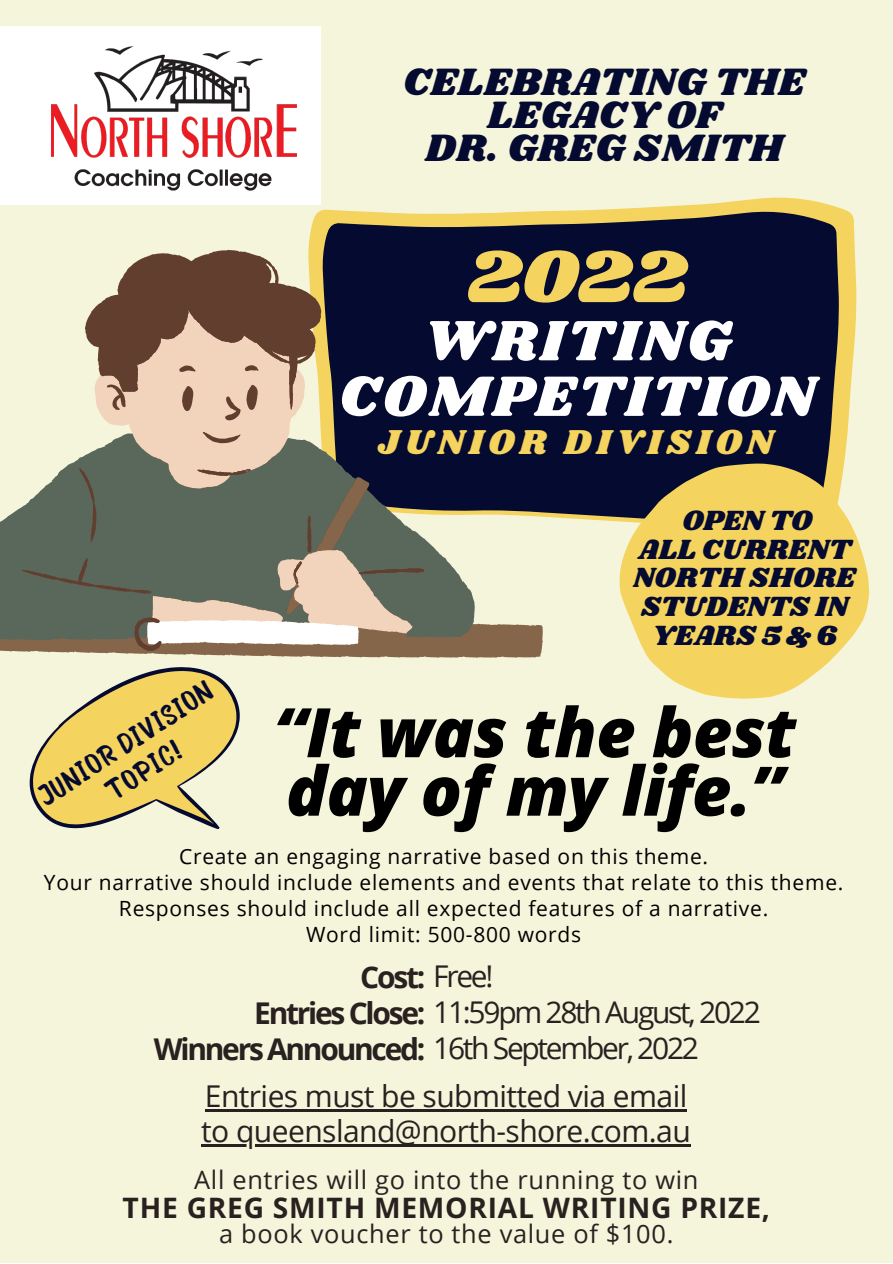
<style>
.page{position:relative;width:893px;height:1264px;background:#fff}
.page>*{position:absolute;margin:0;border:0;box-sizing:border-box;transform-origin:0 0}
.t1{font:77.55px "Shrikhand";color:#f4d35e}
.t2{font:italic 800 68.4px/58.5px "Open Sans";letter-spacing:-.01em;color:#000}
.t3{font:58.95px/55.5px "Shrikhand";letter-spacing:.045em;color:#fff;text-align:center}
.t4{font:39.6px/33.2px "Shrikhand";letter-spacing:.01em;color:#050a30;text-align:center}
.t5{font:35.85px "Shrikhand";letter-spacing:.14em;color:#f4d35e}
.t6{font:30px "Open Sans";letter-spacing:-.075em;color:#282120}
.t7{font:30px/34.8px "Open Sans";letter-spacing:-.02em;color:#282120}
.t8{font:700 30px "Open Sans";color:#282120}
.t9{font:28.8px/28.8px "Shrikhand";color:#050a30;text-align:center}
.t10{font:28.5px/33px "Bosk";color:#050a30;text-align:center}
.t11{font:700 28.2px "Open Sans";letter-spacing:.025em;color:#282120}
.t12{font:25.35px "Open Sans";letter-spacing:.03em;color:#282120}
.t13{font:21px/25.8px "Open Sans";letter-spacing:.035em;color:#000;text-align:center}
.s1{font-weight:400}
.s2{font-weight:700}
</style>
<div class="page">
<div style="left:0;top:0;width:892px;height:1262px;background:#f5f5dc"></div>
<div style="left:0;top:26px;width:321px;height:179px;background:#fff"></div>
<img style="left:51px;top:46px;width:246px;height:145px">
<svg style="left:29px;top:667px;width:211px;height:162px;fill:#f4d35e"></svg>
<svg style="left:308px;top:197px;width:548px;height:266px"></svg>
<svg style="left:322px;top:210px;width:517px;height:312px;background:#1a1c35"></svg>
<svg style="left:619px;top:463px;width:250px;height:235px;background:#e4ca6e"></svg>
<div style="left:424px;top:251px;width:117px;height:226px;background:#050a30"></div>
<div style="left:424px;top:433px;width:51px;height:44px;background:#050a30"></div>
<svg style="left:0;top:477px;width:542px;height:180px"></svg>
<svg style="left:22px;top:250px;width:402px;height:401px;background:#878175"></svg>
<hr style="left:205px;top:1109px;width:481px;height:2px;background:#282120">
<hr style="left:201px;top:1144px;width:35px;height:2px;background:#282120">
<hr style="left:236px;top:1144px;width:454px;height:2px;background:#282120">
<h3 class="t4" style="left:403px;top:67px;width:403px">CELEBRATING THE<br>LEGACY OF<br>DR. GREG SMITH</h3>
<h1 class="t1" style="left:467px;top:222px;width:222px">2022</h1>
<h3 class="t3" style="left:339px;top:315px;width:477px">WRITING<br>COMPETITION</h3>
<h3 class="t5" style="left:378px;top:417px;width:396px">JUNIOR DIVISION</h3>
<h3 class="t10" style="left:33px;top:787px;width:204px;rotate:-33deg">JUNIOR DIVISION<br>TOPIC!</h3>
<h3 class="t9" style="left:633px;top:507px;width:223px">OPEN TO<br>ALL CURRENT<br>NORTH SHORE<br>STUDENTS IN<br>YEARS 5 &amp; 6</h3>
<h2 class="t2" style="left:273px;top:701px;width:524px">“It was the best day of my life.”</h2>
<p class="t13" style="left:44px;top:843px;width:801px">Create an engaging narrative based on this theme.<br>Your narrative should include elements and events that relate to this theme.<br>Responses should include all expected features of a narrative.<br>Word limit: 500-800 words</p>
<h3 class="t8" style="left:360px;top:956px;width:135px">Cost: <span class="s1">Free!</span></h3>
<h3 class="t6" style="left:254px;top:990px;width:508px"><span class="s2">Entries Close:</span> 11:59pm 28th August, 2022</h3>
<h3 class="t6" style="left:154px;top:1026px;width:546px"><span class="s2">Winners Announced:</span> 16th September, 2022</h3>
<h3 class="t7" style="left:201px;top:1078px;width:491px">Entries must be submitted via email to queensland@north-shore.com.au</h3>
<p class="t12" style="left:194px;top:1162px;width:505px">All entries will go into the running to win</p>
<h3 class="t11" style="left:123px;top:1187px;width:648px">THE GREG SMITH MEMORIAL WRITING PRIZE,</h3>
<p class="t12" style="left:219px;top:1216px;width:455px">a book voucher to the value of $100.</p>
</div>
